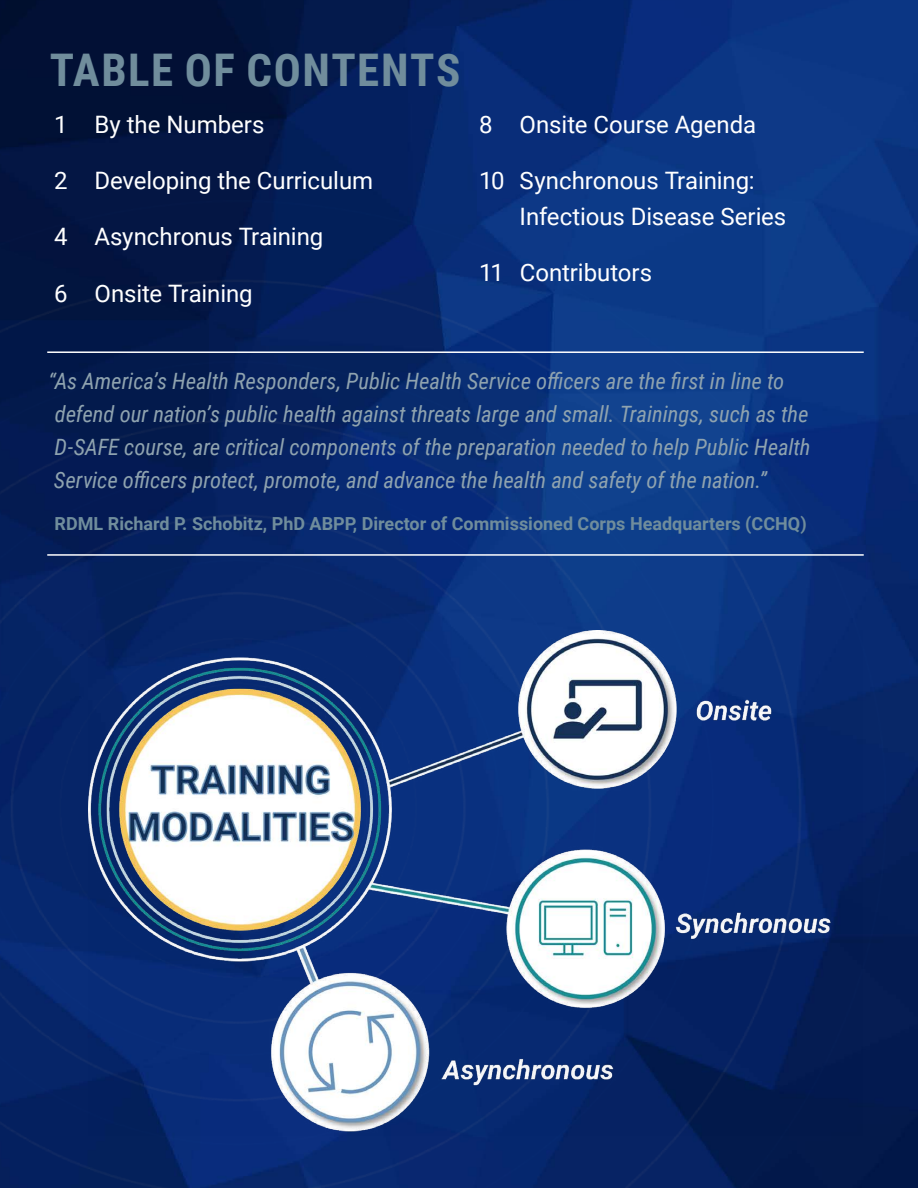
<style>
.page{position:relative;width:918px;height:1188px;background:#fff}
.page>*{position:absolute;margin:0;border:0;box-sizing:border-box;transform-origin:0 0}
.t1{font:700 45px "Roboto Condensed";letter-spacing:.035em;color:#708d9c}
.t2{font:24px/36px "Roboto";letter-spacing:-.005em;color:#fff}
.t3{font:italic 22.5px/33px "Roboto Condensed";letter-spacing:-.005em;color:#8fa3af}
.t4{font:700 18px "Roboto";color:#708d9c}
.s1{font-size:21.75px}
</style>
<div class="page">
<img style="left:0;top:0;width:918px;height:1188px">
<img style="left:0;top:200px;width:886px;height:988px">
<img style="left:89px;top:631px;width:773px;height:504px">
<hr style="left:47px;top:554px;width:817px;height:2px;background:#fff">
<hr style="left:47px;top:351px;width:817px;height:2px;background:#fff">
<h1 class="t1" style="left:50px;top:38px;width:412px">TABLE OF CONTENTS</h1>
<p class="t2" style="left:54px;top:105px;width:212px">1 By the Numbers</p>
<p class="t2" style="left:54px;top:162px;width:321px">2 Developing the Curriculum</p>
<p class="t2" style="left:54px;top:218px;width:271px">4 Asynchronus Training</p>
<p class="t2" style="left:54px;top:274px;width:200px">6 Onsite Training</p>
<p class="t2" style="left:479px;top:105px;width:279px">8 Onsite Course Agenda</p>
<p class="t2" style="left:520px;top:162px;width:268px;text-indent:-40px">10 Synchronous Training:<br>Infectious Disease Series</p>
<p class="t2" style="left:479px;top:254px;width:174px">11 Contributors</p>
<p class="t3" style="left:48px;top:364px;width:764px"><span class="s1">“</span>As America’s Health Responders, Public Health Service officers are the first in line to defend our nation’s public health against threats large and small. Trainings, such as the D-SAFE course, are critical components of the preparation needed to help Public Health Service officers protect, promote, and advance the health and safety of the nation.”</p>
<p class="t4" style="left:55px;top:511px;width:754px">RDML Richard P. Schobitz, PhD ABPP, Director of Commissioned Corps Headquarters (CCHQ)</p>
</div>
